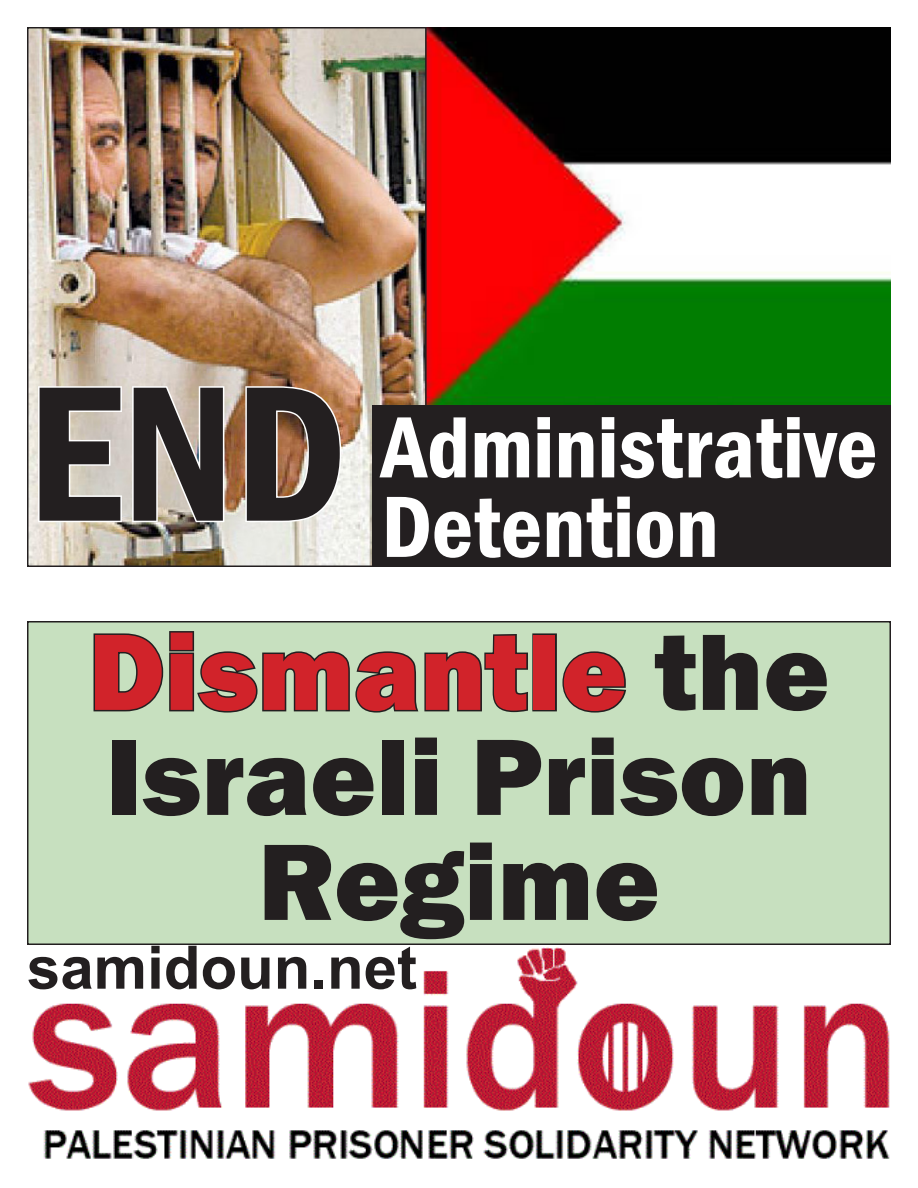
<style>
.page{position:relative;width:918px;height:1188px;background:#fff}
.page>*{position:absolute;margin:0;border:0;box-sizing:border-box;transform-origin:0 0}
.t1{font:600 condensed 199.5px "Franklin Gothic";color:#231f20}
.t2{font:800 112.5px/105px "Franklin Gothic";color:#231f20}
.t3{font:600 condensed 90px "Franklin Gothic";color:#fff}
.t4{font:700 60px "Arial";color:#231f20}
.s1{color:#d1232a}
</style>
<div class="page">
<img style="left:427px;top:27px;width:464px;height:379px">
<img style="left:28px;top:947px;width:862px;height:212px">
<img style="left:30px;top:30px;width:394px;height:534px">
<div style="left:27px;top:27px;width:400px;height:540px;border:2px solid #231f20"></div>
<div style="left:28px;top:622px;width:862px;height:322px;background:#c7e0bf"></div>
<svg style="left:93px;top:631px;width:435px;height:82px"></svg>
<div style="left:532px;top:633px;width:25px;height:78px;border:3px solid #231f20"></div>
<svg style="left:562px;top:651px;width:64px;height:62px"></svg>
<div style="left:27px;top:621px;width:864px;height:324px;border:2px solid #231f20"></div>
<div style="left:373px;top:406px;width:518px;height:161px;background:#231f20"></div>
<svg style="left:37px;top:385px;width:86px;height:139px;background:#dcd6cc"></svg>
<svg style="left:131px;top:385px;width:95px;height:139px;background:#d1cac1"></svg>
<img style="left:244px;top:385px;width:99px;height:139px">
<p class="t1" style="left:27px;top:321px;width:321px">END</p>
<p class="t3" style="left:381px;top:387px;width:498px">Administrative</p>
<p class="t3" style="left:381px;top:467px;width:339px">Detention</p>
<p class="t2" style="left:88px;top:619px;width:743px"><span class="s1">Dismantle</span> the<br>Israeli Prison</p>
<p class="t2" style="left:258px;top:829px;width:403px">Regime</p>
<p class="t4" style="left:27px;top:925px;width:392px">samidoun.net</p>
</div>
